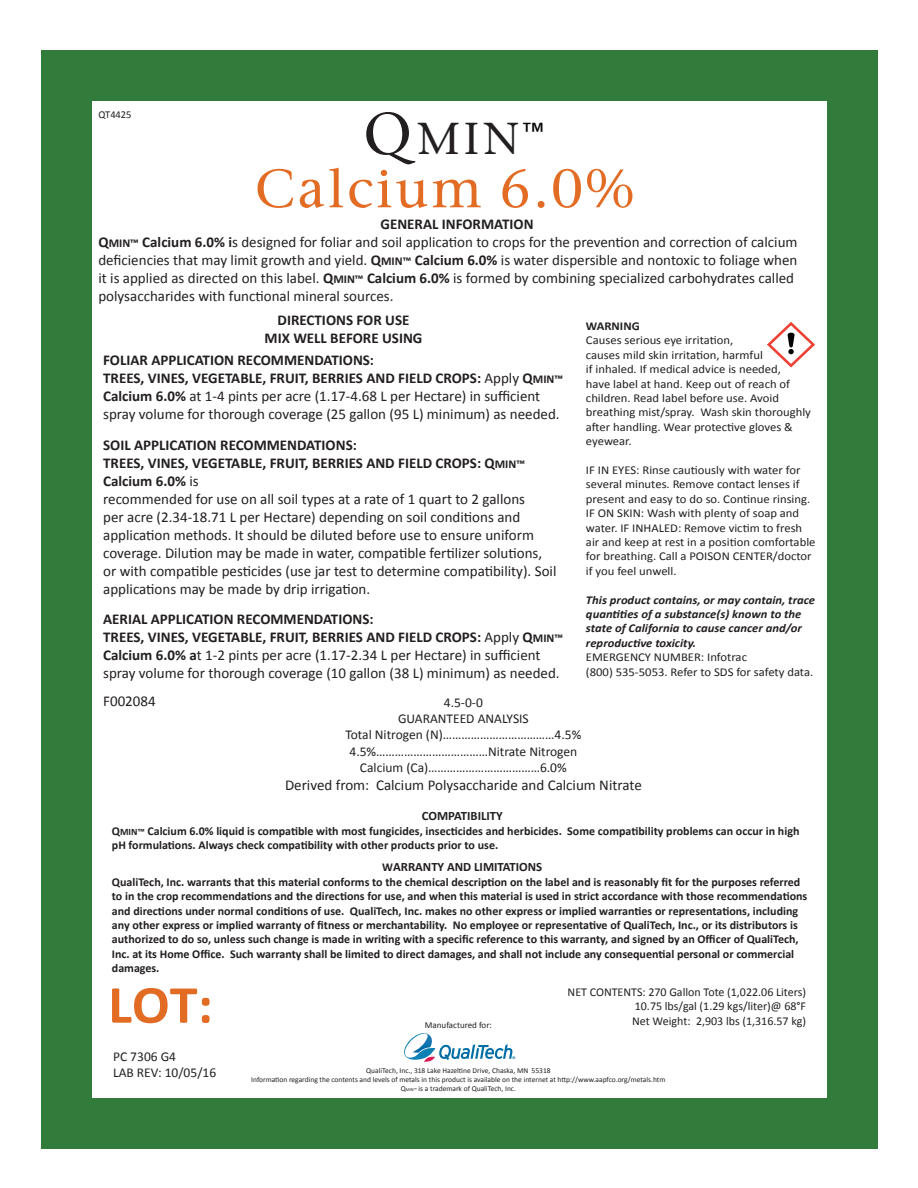
<style>
.page{position:relative;width:918px;height:1188px;background:#fff}
.page>*{position:absolute;margin:0;border:0;box-sizing:border-box;transform-origin:0 0}
.t1{font:54px "Stone Serif ITCTT Medium";letter-spacing:.05em;color:#e36c25}
.t2{font:700 54px "Calibri";color:#e36c25;scale:1.04 1}
.t3{font:44.4px "Stone Serif ITCTT Medium";color:#231f20}
.t4{font:15px/18px "Calibri";color:#231f20}
.t5{font:700 15px/18px "Calibri";color:#231f20;text-align:center}
.t6{font:13.5px/16.2px "Calibri";color:#231f20;text-align:center}
.t7{font:700 12.75px "Calibri";color:#231f20}
.t8{font:700 12px/14.4px "Calibri";color:#231f20}
.t9{font:12px/14.4px "Calibri";color:#231f20;scale:1.05 1}
.t10{font:italic 700 12px/14.4px "Calibri";color:#231f20;scale:1.05 1}
.t11{font:12px/14.4px "Calibri";color:#231f20;text-align:right}
.t12{font:700 12px "Calibri";color:#231f20;scale:1.05 1}
.t13{font:10.5px "Calibri";color:#231f20}
.t14{font:9px "Calibri";color:#231f20}
.t15{font:600 8.4px "Myriad Pro";color:#006ea5;scale:.96 1}
.t16{font:7.5px/9px "Calibri";color:#231f20;text-align:center}
.s1{font-size:59.4px}
.s2{color:#040503}
.s3{font-weight:700}
.s4{font-weight:700;font-size:12px}
.s5{font-size:9.75px}
.s6{font-size:12px}
.s7{font-size:4.5px}
</style>
<div class="page">
<svg style="left:404px;top:1033px;width:108px;height:29px"></svg>
<div style="left:41px;top:50px;width:837px;height:51px;background:#327c3b"></div>
<div style="left:41px;top:1098px;width:837px;height:51px;background:#327c3b"></div>
<div style="left:41px;top:92px;width:51px;height:1007px;background:#327c3b"></div>
<div style="left:827px;top:100px;width:51px;height:1008px;background:#327c3b"></div>
<svg style="left:767px;top:322px;width:48px;height:46px"></svg>
<p class="t13" style="left:98px;top:108px;width:35px">QT4425</p>
<h2 class="t3" style="left:363px;top:112px;width:183px"><span class="s1">Q</span>MIN<span class="s2">™</span></h2>
<h1 class="t1" style="left:255px;top:156px;width:381px">Calcium 6.0%</h1>
<p class="t4" style="left:98px;top:215px;width:701px;text-indent:282px"><span class="s3">GENERAL INFORMATION<br>Q</span><span class="s4">MIN™</span> <span class="s3">Calcium 6.0% i</span>s designed for foliar and soil application to crops for the prevention and correction of calcium deficiencies that may limit growth and yield. <span class="s3">Q</span><span class="s4">MIN™</span> <span class="s3">Calcium 6.0%</span> is water dispersible and nontoxic to foliage when it is applied as directed on this label. <span class="s3">Q</span><span class="s4">MIN™</span> <span class="s3">Calcium 6.0%</span> is formed by combining specialized carbohydrates called polysaccharides with functional mineral sources.</p>
<p class="t5" style="left:265px;top:311px;width:159px">DIRECTIONS FOR USE<br>MIX WELL BEFORE USING</p>
<p class="t4" style="left:103px;top:351px;width:461px"><span class="s3">FOLIAR APPLICATION RECOMMENDATIONS:<br>TREES, VINES, VEGETABLE, FRUIT, BERRIES AND FIELD CROPS:</span> Apply <span class="s3">Q</span><span class="s4">MIN™ </span><span class="s3">Calcium 6.0%</span> at 1-4 pints per acre (1.17-4.68 L per Hectare) in sufficient spray volume for thorough coverage (25 gallon (95 L) minimum) as needed.</p>
<p class="t4" style="left:103px;top:436px;width:455px"><span class="s3">SOIL APPLICATION RECOMMENDATIONS:<br>TREES, VINES, VEGETABLE, FRUIT, BERRIES AND FIELD CROPS: Q</span><span class="s4">MIN™ </span><span class="s3">Calcium 6.0%</span> is<br>recommended for use on all soil types at a rate of 1 quart to 2 gallons<br>per acre (2.34-18.71 L per Hectare) depending on soil conditions and application methods. It should be diluted before use to ensure uniform coverage. Dilution may be made in water, compatible fertilizer solutions, or with compatible pesticides (use jar test to determine compatibility). Soil applications may be made by drip irrigation.</p>
<p class="t4" style="left:103px;top:610px;width:461px"><span class="s3">AERIAL APPLICATION RECOMMENDATIONS:<br>TREES, VINES, VEGETABLE, FRUIT, BERRIES AND FIELD CROPS:</span> Apply <span class="s3">Q</span><span class="s4">MIN™ </span><span class="s3">Calcium 6.0% a</span>t 1-2 pints per acre (1.17-2.34 L per Hectare) in sufficient spray volume for thorough coverage (10 gallon (38 L) minimum) as needed.</p>
<p class="t6" style="left:345px;top:694px;width:237px">4.5-0-0<br>GUARANTEED ANALYSIS<br>Total Nitrogen (N)………………………………4.5%<br>4.5%………………………………Nitrate Nitrogen<br>Calcium (Ca)………………………………6.0%</p>
<p class="t4" style="left:285px;top:776px;width:358px">Derived from: Calcium Polysaccharide and Calcium Nitrate</p>
<p class="t12" style="left:586px;top:318px;width:53px">WARNING</p>
<p class="t9" style="left:586px;top:333px;width:216px">Causes serious eye irritation,<br>causes mild skin irritation, harmful<br>if inhaled. If medical advice is needed,<br>have label at hand. Keep out of reach of children. Read label before use. Avoid breathing mist/spray. Wash skin thoroughly after handling. Wear protective gloves &amp; eyewear.</p>
<p class="t9" style="left:586px;top:463px;width:220px">IF IN EYES: Rinse cautiously with water for several minutes. Remove contact lenses if present and easy to do so. Continue rinsing.<br>IF ON SKIN: Wash with plenty of soap and water. IF INHALED: Remove victim to fresh air and keep at rest in a position comfortable for breathing. Call a POISON CENTER/doctor if you feel unwell.</p>
<p class="t10" style="left:586px;top:593px;width:220px">This product contains, or may contain, trace quantities of a substance(s) known to the state of California to cause cancer and/or reproductive toxicity.</p>
<p class="t9" style="left:586px;top:650px;width:218px">EMERGENCY NUMBER: Infotrac<br>(800) 535-5053. Refer to SDS for safety data.</p>
<p class="t4" style="left:103px;top:692px;width:54px">F002084</p>
<p class="t7" style="left:422px;top:808px;width:83px">COMPATIBILITY</p>
<p class="t8" style="left:112px;top:823px;width:689px">Q<span class="s5">MIN™</span> Calcium 6.0% liquid is compatible with most fungicides, insecticides and herbicides. Some compatibility problems can occur in high pH formulations. Always check compatibility with other products prior to use.</p>
<p class="t7" style="left:382px;top:859px;width:162px"><span class="s6">W</span>ARRANTY AND LIMITATIONS</p>
<p class="t8" style="left:112px;top:875px;width:697px">QualiTech, Inc. warrants that this material conforms to the chemical description on the label and is reasonably fit for the purposes referred to in the crop recommendations and the directions for use, and when this material is used in strict accordance with those recommendations and directions under normal conditions of use. QualiTech, Inc. makes no other express or implied warranties or representations, including any other express or implied warranty of fitness or merchantability. No employee or representative of QualiTech, Inc., or its distributors is authorized to do so, unless such change is made in writing with a specific reference to this warranty, and signed by an Officer of QualiTech, Inc. at its Home Office. Such warranty shall be limited to direct damages, and shall not include any consequential personal or commercial damages.</p>
<h1 class="t2" style="left:108px;top:970px;width:102px">LOT:</h1>
<p class="t6" style="left:113px;top:1048px;width:105px;text-align:left">PC 7306 G4<br>LAB REV: 10/05/16</p>
<p class="t11" style="left:568px;top:985px;width:240px">NET CONTENTS: 270 Gallon Tote (1,022.06 Liters)<br>10.75 lbs/gal (1.29 kgs/liter)@ 68°F</p>
<p class="t14" style="left:425px;top:1019px;width:69px">Manufactured for:</p>
<p class="t11" style="left:632px;top:1014px;width:175px">Net Weight: 2,903 lbs (1,316.57 kg)</p>
<p class="t16" style="left:251px;top:1066px;width:416px">QualiTech, Inc., 318 Lake Hazeltine Drive, Chaska, MN 55318<br>Information regarding the contents and levels of metals in this product is available on the internet at http://www.aapfco.org/metals.htm<br>Q<span class="s7">MIN™</span> is a trademark of QualiTech, Inc.</p>
<p class="t15" style="left:512px;top:1054px;width:5px">®</p>
</div>
